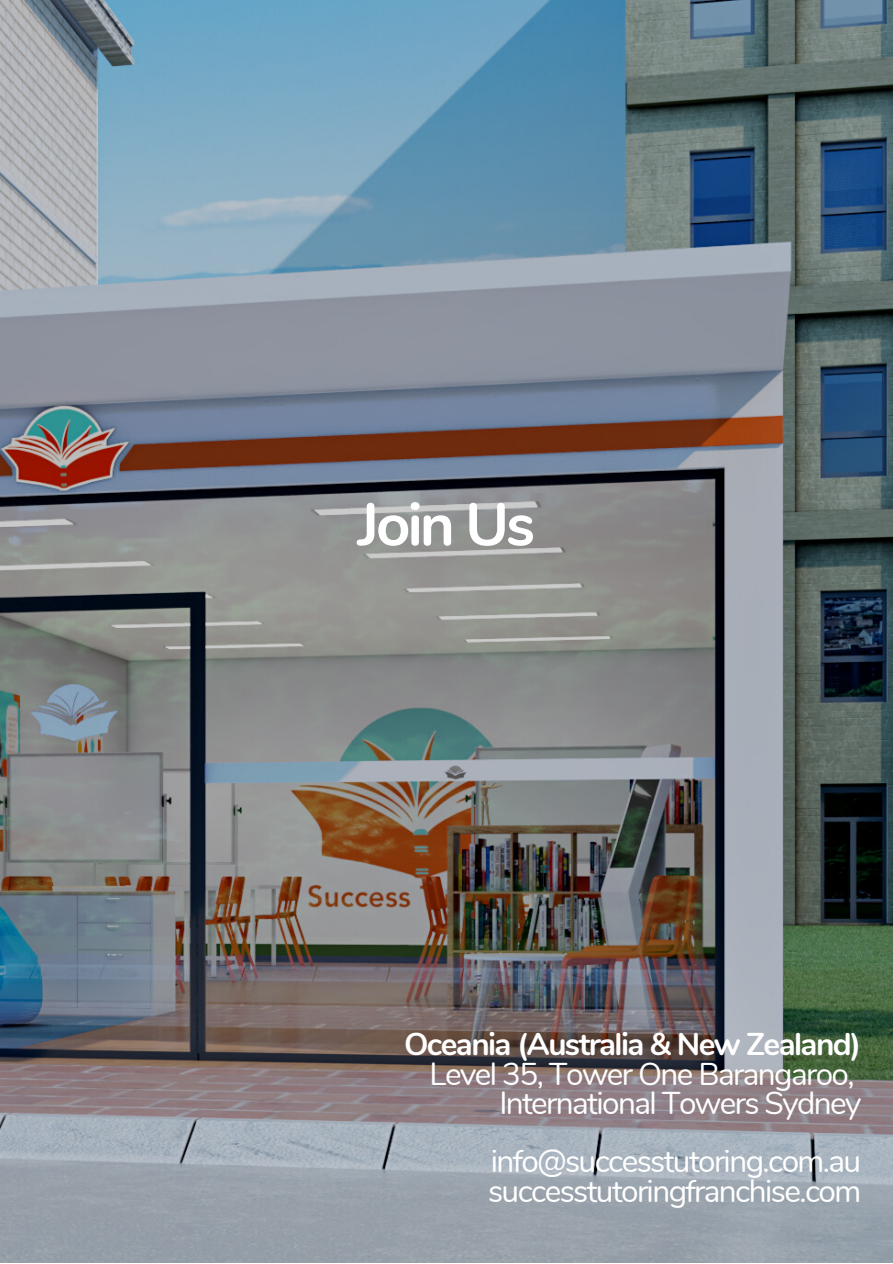
<style>
.page{position:relative;width:893px;height:1264px;background:#fff}
.page>*{position:absolute;margin:0;border:0;box-sizing:border-box;transform-origin:0 0}
.t1{font:700 60px "Nunito";letter-spacing:-.05em;color:#fff}
.t2{font:31.5px/29.2px "Nunito";letter-spacing:-.05em;color:#fff;text-align:right}
.t3{font:700 31.5px "Nunito";letter-spacing:-.05em;color:#fff}
</style>
<div class="page">
<img style="left:0;top:0;width:892px;height:1262px">
<h1 class="t1" style="left:357px;top:484px;width:179px">Join Us</h1>
<p class="t3" style="left:404px;top:1023px;width:458px">Oceania (Australia &amp; New Zealand)</p>
<p class="t2" style="left:429px;top:1059px;width:433px">Level 35, Tower One Barangaroo,<br>International Towers Sydney</p>
<p class="t2" style="left:488px;top:1147px;width:374px;text-align:left">info@successtutoring.com.au successtutoringfranchise.com</p>
</div>
